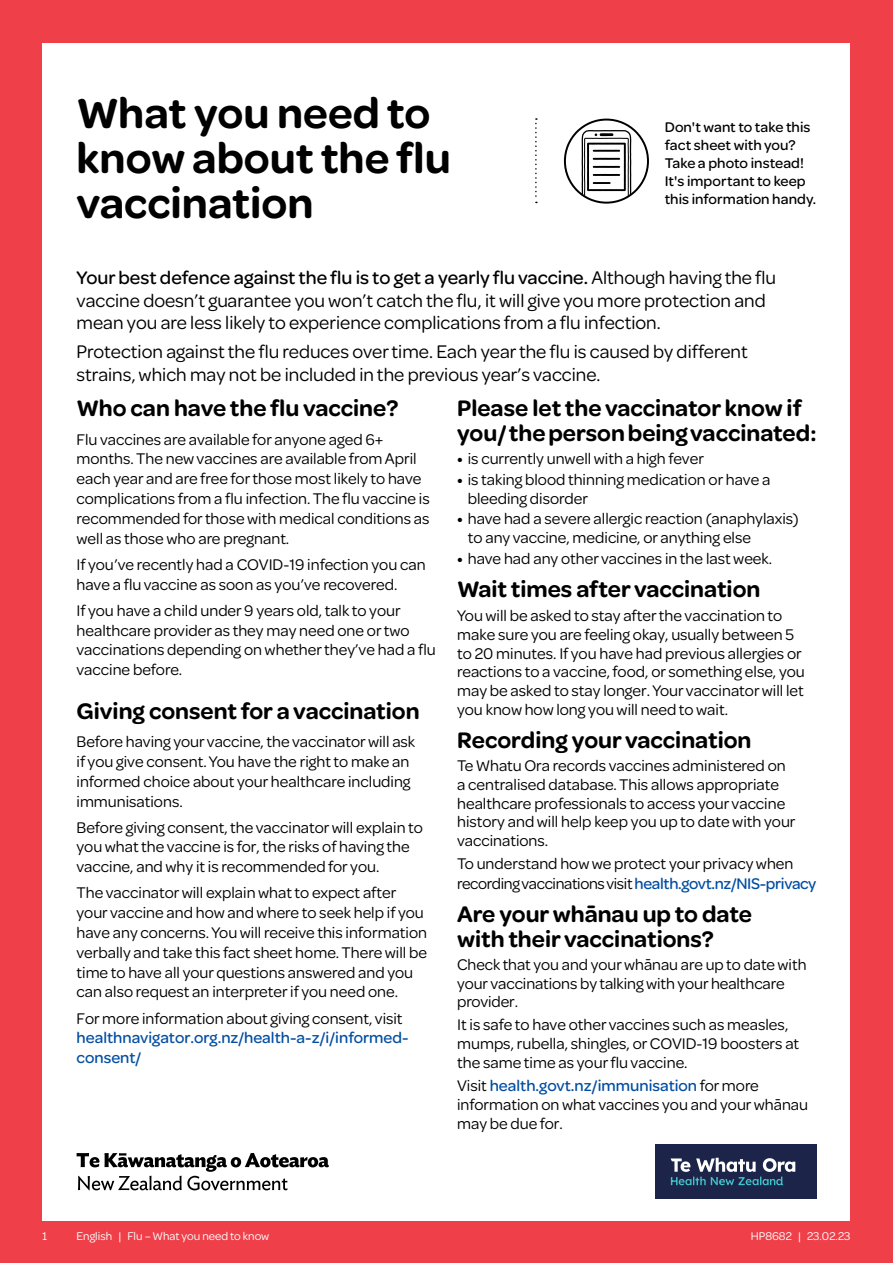
<style>
.page{position:relative;width:893px;height:1263px;background:#ef404a}
.page>*{position:absolute;margin:0;border:0;box-sizing:border-box;transform-origin:0 0}
.t1{font:600 45px/45px "Omnes";color:#000}
.Subhead_1{font:600 24px/24.8px "Omnes";color:#000}
.Intro_copy{font:19.5px/22.5px "Omnes";color:#000}
.Body{font:16.5px/19.8px "Omnes";color:#000}
.Body-2{font:500 16.5px/19.8px "Omnes";color:#034ea2}
.Body-3{font:16.5px "Omnes";letter-spacing:-.02em;color:#000}
.Body-4{font:500 15px/18px "Omnes";letter-spacing:.005em;color:#000}
.t2{font:12px "Omnes";color:#fff}
.s1{font-weight:500}
.s2{font-weight:400;color:#000}
.s3{font-weight:600}
.s4{font-weight:500;color:#034ea2}
</style>
<div class="page">
<div style="left:43px;top:43px;width:807px;height:1177px;background:#fff"></div>
<div style="left:655px;top:1144px;width:161px;height:55px;background:#1c2549"></div>
<svg style="left:670px;top:1158px;width:125px;height:27px"></svg>
<svg style="left:77px;top:1153px;width:252px;height:37px"></svg>
<svg style="left:564px;top:119px;width:85px;height:85px"></svg>
<svg style="left:535px;top:118px;width:2px;height:85px"></svg>
<h1 class="t1" style="left:77px;top:88px;width:376px">What you need to know about the flu vaccination</h1>
<p class="Body-4" style="left:665px;top:117px;width:153px">Don't want to take this fact sheet with you?<br>Take a photo instead!<br>It's important to keep this information handy.</p>
<p class="Intro_copy" style="left:77px;top:265px;width:701px"><span class="s1">Your best defence against the flu is to get a yearly flu vaccine.</span> Although having the flu vaccine doesn’t guarantee you won’t catch the flu, it will give you more protection and mean you are less likely to experience complications from a flu infection.</p>
<p class="Intro_copy" style="left:77px;top:339px;width:673px">Protection against the flu reduces over time. Each year the flu is caused by different strains, which may not be included in the previous year’s vaccine.</p>
<p class="Subhead_1" style="left:77px;top:394px;width:323px">Who can have the flu vaccine?</p>
<p class="Body" style="left:77px;top:428px;width:355px">Flu vaccines are available for anyone aged 6+ months. The new vaccines are available from April each year and are free for those most likely to have complications from a flu infection. The flu vaccine is recommended for those with medical conditions as well as those who are pregnant.</p>
<p class="Body" style="left:77px;top:553px;width:351px">If you’ve recently had a COVID-19 infection you can have a flu vaccine as soon as you’ve recovered.</p>
<p class="Body" style="left:77px;top:599px;width:361px">If you have a child under 9 years old, talk to your healthcare provider as they may need one or two vaccinations depending on whether they’ve had a flu vaccine before.</p>
<p class="Subhead_1" style="left:77px;top:697px;width:345px">Giving consent for a vaccination</p>
<p class="Body" style="left:77px;top:731px;width:340px">Before having your vaccine, the vaccinator will ask if you give consent. You have the right to make an informed choice about your healthcare including immunisations.</p>
<p class="Body" style="left:77px;top:816px;width:348px">Before giving consent, the vaccinator will explain to you what the vaccine is for, the risks of having the vaccine, and why it is recommended for you.</p>
<p class="Body" style="left:77px;top:882px;width:352px">The vaccinator will explain what to expect after your vaccine and how and where to seek help if you have any concerns. You will receive this information verbally and take this fact sheet home. There will be time to have all your questions answered and you can also request an interpreter if you need one.</p>
<p class="Body-2" style="left:77px;top:1007px;width:334px"><span class="s2">For more information about giving consent, visit </span>healthnavigator.org.nz/health-a-z/i/informed&shy;consent/</p>
<p class="Subhead_1" style="left:457px;top:394px;width:346px">Please let the vaccinator know if</p>
<p class="Subhead_1" style="left:457px;top:419px;width:361px">you/ the person being vaccinated:</p>
<p class="Body" style="left:457px;top:448px;width:248px"><span class="s3">•</span> is currently unwell with a high fever</p>
<p class="Body" style="left:468px;top:469px;width:304px;line-height:18.8px;text-indent:-11px"><span class="s3">•</span> is taking blood thinning medication or have a bleeding disorder</p>
<p class="Body" style="left:468px;top:509px;width:333px;line-height:18.8px;text-indent:-11px"><span class="s3">•</span> have had a severe allergic reaction (anaphylaxis) to any vaccine, medicine, or anything else</p>
<p class="Body" style="left:457px;top:548px;width:317px"><span class="s3">•</span> have had any other vaccines in the last week.</p>
<p class="Subhead_1" style="left:457px;top:575px;width:305px">Wait times after vaccination</p>
<p class="Body" style="left:457px;top:605px;width:349px;line-height:18.8px">You will be asked to stay after the vaccination to make sure you are feeling okay, usually between 5 to 20 minutes. If you have had previous allergies or reactions to a vaccine, food, or something else, you may be asked to stay longer. Your vaccinator will let you know how long you will need to wait.</p>
<p class="Subhead_1" style="left:457px;top:726px;width:296px">Recording your vaccination</p>
<p class="Body" style="left:457px;top:755px;width:340px;line-height:18.8px">Te Whatu Ora records vaccines administered on a centralised database. This allows appropriate healthcare professionals to access your vaccine history and will help keep you up to date with your vaccinations.</p>
<p class="Body" style="left:457px;top:853px;width:338px">To understand how we protect your privacy when</p>
<p class="Body-3" style="left:457px;top:872px;width:361px">recording vaccinations visit <span class="s4">health.govt.nz/NIS-privacy</span></p>
<p class="Subhead_1" style="left:457px;top:900px;width:296px">Are your whānau up to date with their vaccinations?</p>
<p class="Body" style="left:457px;top:954px;width:351px;line-height:18.8px">Check that you and your whānau are up to date with your vaccinations by talking with your healthcare provider.</p>
<p class="Body" style="left:457px;top:1015px;width:344px;line-height:18.8px">It is safe to have other vaccines such as measles, mumps, rubella, shingles, or COVID-19 boosters at the same time as your flu vaccine.</p>
<p class="Body" style="left:457px;top:1075px;width:353px;line-height:18.8px">Visit <span class="s4">health.govt.nz/immunisation</span> for more information on what vaccines you and your whānau may be due for.</p>
<p class="t2" style="left:43px;top:1228px;width:6px">1</p>
<p class="t2" style="left:77px;top:1228px;width:194px">English | Flu – What you need to know</p>
<p class="t2" style="left:751px;top:1228px;width:101px">HP8682 | 23.02.23</p>
</div>
